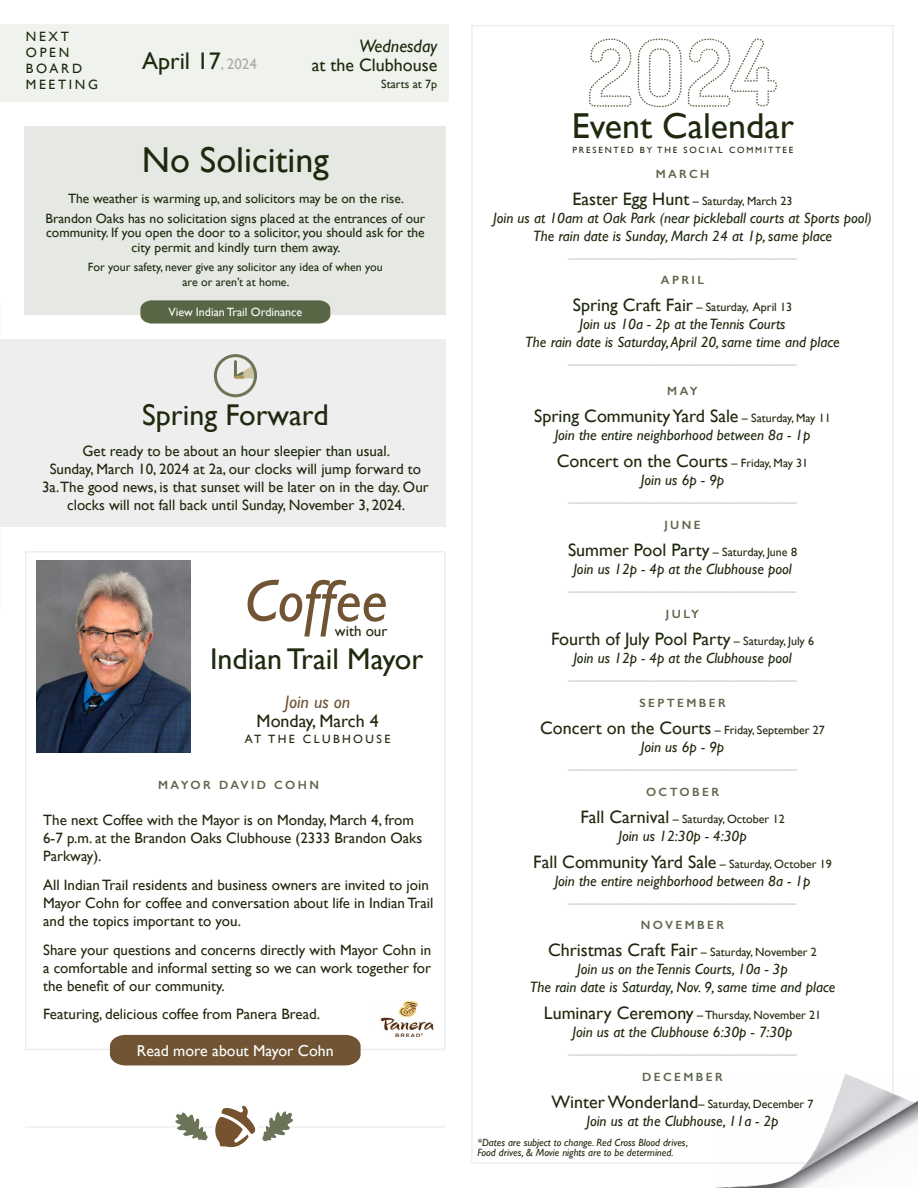
<style>
.page{position:relative;width:918px;height:1188px;background:#fff}
.page>*{position:absolute;margin:0;border:0;box-sizing:border-box;transform-origin:0 0}
.t1{font:36px "Gill Sans";color:#1f290d}
.t2{font:30px "Gill Sans";color:#1f290d}
.t3{font:24px "Gill Sans";color:#1f290d}
.t4{font:18px "Gill Sans";color:#1f290d}
.t5{font:18px "Gill Sans";color:#ccc}
.t6{font:italic 18px "Gill Sans";color:#1f290d}
.t7{font:italic 18px "Gill Sans";color:#705433}
.t8{font:15.9px "Gill Sans";color:#fff}
.t9{font:15px/18px "Gill Sans";color:#1f290d}
.t10{font:italic 15px/18px "Gill Sans";color:#1f290d;text-align:center}
.t11{font:13.5px/19.6px "Gill Sans";color:#1f290d;text-align:center}
.t12{font:13.5px/16.2px "Gill Sans";letter-spacing:.2em;color:#1f290d}
.t13{font:12px/14.2px "Gill Sans";color:#1f290d;text-align:center}
.t14{font:600 12px "Gill Sans";letter-spacing:.2em;color:#5c6649}
.t15{font:12px "Gill Sans";color:#fff}
.t16{font:12px "Gill Sans";letter-spacing:.2em;color:#1f290d}
.t17{font:italic 10.5px/10.5px "Gill Sans";color:#1f290d}
.t18{font:9px "Gill Sans";letter-spacing:.2em;color:#1f290d}
.s1{font-size:15px;color:#aaa}
.s2{font-size:18px}
.s3{font-size:12px}
</style>
<div class="page">
<div style="left:25px;top:551px;width:421px;height:499px;border:2px solid #eee"></div>
<div style="left:0;top:339px;width:446px;height:188px;background:#eee"></div>
<svg style="left:688px;top:38px;width:90px;height:69px"></svg>
<svg style="left:589px;top:38px;width:93px;height:69px"></svg>
<img style="left:714px;top:1075px;width:204px;height:113px">
<div style="left:214px;top:354px;width:43px;height:43px;border:3px solid #6c7555;border-radius:50%"></div>
<hr style="left:234px;top:362px;width:3px;height:15px;background:#6c7555">
<svg style="left:234px;top:365px;width:22px;height:16px"></svg>
<div style="left:0;top:24px;width:448px;height:78px;background:#f0f2ed"></div>
<img style="left:380px;top:1002px;width:54px;height:35px">
<div style="left:25px;top:126px;width:421px;height:189px;background:#e6e8e3"></div>
<svg style="left:140px;top:300px;width:190px;height:24px;background:#616d4e"></svg>
<svg style="left:248px;top:580px;width:138px;height:57px"></svg>
<img style="left:37px;top:561px;width:153px;height:192px">
<div style="left:110px;top:1035px;width:251px;height:30px;background:#705433"></div>
<hr style="left:25px;top:1126px;width:420px;height:2px;background:#eee">
<svg style="left:175px;top:1105px;width:118px;height:43px"></svg>
<p class="t12" style="left:26px;top:28px;width:74px">NEXT<br>OPEN<br>BOARD<br>MEETING</p>
<p class="t6" style="left:359px;top:36px;width:79px">Wednesday</p>
<h3 class="t3" style="left:142px;top:47px;width:116px">April 17<span class="s1">, 2024</span></h3>
<p class="t4" style="left:312px;top:55px;width:127px">at the Clubhouse</p>
<p class="t13" style="left:381px;top:77px;width:58px">Starts at 7p</p>
<h1 class="t1" style="left:142px;top:138px;width:189px">No Soliciting</h1>
<p class="t11" style="left:46px;top:189px;width:381px">The weather is warming up, and solicitors may be on the rise.<br>Brandon Oaks has no solicitation signs placed at the entrances of our</p>
<p class="t11" style="left:46px;top:226px;width:380px;line-height:14.2px">community. If you open the door to a solicitor, you should ask for the city permit and kindly turn them away.</p>
<p class="t13" style="left:88px;top:260px;width:296px">For your safety, never give any solicitor any idea of when you are or aren’t at home.</p>
<p class="t15" style="left:169px;top:305px;width:135px">View Indian Trail Ordinance</p>
<h2 class="t2" style="left:142px;top:397px;width:188px">Spring Forward</h2>
<p class="t9" style="left:42px;top:442px;width:388px;text-align:center">Get ready to be about an hour sleepier than usual.<br>Sunday, March 10, 2024 at 2a, our clocks will jump forward to 3a.The good news, is that sunset will be later on in the day. Our clocks will not fall back until Sunday, November 3, 2024.</p>
<p class="t9" style="left:335px;top:622px;width:54px">with our</p>
<h2 class="t2" style="left:210px;top:641px;width:215px">Indian Trail Mayor</h2>
<p class="t7" style="left:285px;top:692px;width:67px">Join us on</p>
<p class="t4" style="left:257px;top:710px;width:124px">Monday, March 4</p>
<p class="t16" style="left:245px;top:732px;width:147px">AT THE CLUBHOUSE</p>
<p class="t14" style="left:158px;top:778px;width:162px">MAYOR DAVID COHN</p>
<p class="t9" style="left:43px;top:811px;width:381px">The next Coffee with the Mayor is on Monday, March 4, from<br>6-7 p.m. at the Brandon Oaks Clubhouse (2333 Brandon Oaks<br>Parkway).</p>
<p class="t9" style="left:43px;top:875px;width:392px">All Indian Trail residents and business owners are invited to join<br>Mayor Cohn for coffee and conversation about life in Indian Trail and the topics important to you.</p>
<p class="t9" style="left:43px;top:940px;width:390px;text-align:justify">Share your questions and concerns directly with Mayor Cohn in a comfortable and informal setting so we can work together for the benefit of our community.</p>
<p class="t9" style="left:43px;top:1005px;width:278px">Featuring, delicious coffee from Panera Bread.</p>
<p class="t8" style="left:137px;top:1041px;width:198px">Read more about Mayor Cohn</p>
<h1 class="t1" style="left:572px;top:105px;width:224px">Event Calendar</h1>
<p class="t18" style="left:573px;top:145px;width:222px">PRESENTED BY THE SOCIAL COMMITTEE</p>
<p class="t14" style="left:656px;top:166px;width:55px">MARCH</p>
<p class="t13" style="left:573px;top:193px;width:222px"><span class="s2">Easter Egg Hunt</span> – Saturday, March 23</p>
<p class="t10" style="left:493px;top:209px;width:380px">Join us at 10am at Oak Park (near pickleball courts at Sports pool)<br>The rain date is Sunday, March 24 at 1p, same place</p>
<p class="t5" style="left:568px;top:239px;width:230px">_______________________</p>
<p class="t14" style="left:661px;top:273px;width:45px">APRIL</p>
<p class="t13" style="left:573px;top:300px;width:221px"><span class="s2">Spring Craft Fair</span> – Saturday, April 13</p>
<p class="t10" style="left:525px;top:315px;width:316px">Join us 10a - 2p at the Tennis Courts<br>The rain date is Saturday, April 20, same time and place</p>
<p class="t5" style="left:568px;top:346px;width:230px">_______________________</p>
<p class="t14" style="left:667px;top:384px;width:32px">MAY</p>
<p class="t4" style="left:534px;top:406px;width:298px">Spring Community Yard Sale <span class="s3">– Saturday, May 11</span></p>
<p class="t10" style="left:555px;top:426px;width:257px">Join the entire neighborhood between 8a - 1p</p>
<p class="t4" style="left:557px;top:451px;width:253px">Concert on the Courts <span class="s3">– Friday, May 31</span></p>
<p class="t10" style="left:641px;top:471px;width:85px">Join us 6p - 9p</p>
<p class="t5" style="left:568px;top:484px;width:230px">_______________________</p>
<p class="t14" style="left:664px;top:518px;width:38px">JUNE</p>
<p class="t4" style="left:568px;top:540px;width:231px">Summer Pool Party <span class="s3">– Saturday, June 8</span></p>
<p class="t10" style="left:573px;top:560px;width:220px">Join us 12p - 4p at the Clubhouse pool</p>
<p class="t5" style="left:568px;top:573px;width:230px">_______________________</p>
<p class="t14" style="left:666px;top:607px;width:35px">JULY</p>
<p class="t4" style="left:551px;top:628px;width:265px">Fourth of July Pool Party <span class="s3">– Saturday, July 6</span></p>
<p class="t10" style="left:573px;top:649px;width:220px">Join us 12p - 4p at the Clubhouse pool</p>
<p class="t5" style="left:568px;top:661px;width:230px">_______________________</p>
<p class="t14" style="left:639px;top:695px;width:88px">SEPTEMBER</p>
<p class="t13" style="left:540px;top:723px;width:286px"><span class="s2">Concert on the Courts</span> – Friday, September 27</p>
<p class="t10" style="left:641px;top:738px;width:85px">Join us 6p - 9p</p>
<p class="t5" style="left:568px;top:750px;width:230px">_______________________</p>
<p class="t14" style="left:646px;top:784px;width:75px">OCTOBER</p>
<p class="t13" style="left:580px;top:811px;width:206px"><span class="s2">Fall Carnival</span> – Saturday, October 12</p>
<p class="t10" style="left:618px;top:827px;width:130px">Join us 12:30p - 4:30p</p>
<p class="t4" style="left:533px;top:851px;width:300px">Fall Community Yard Sale <span class="s3">– Saturday, October 19</span></p>
<p class="t10" style="left:555px;top:872px;width:257px">Join the entire neighborhood between 8a - 1p</p>
<p class="t5" style="left:568px;top:884px;width:230px">_______________________</p>
<p class="t14" style="left:641px;top:918px;width:85px">NOVEMBER</p>
<p class="t13" style="left:548px;top:945px;width:270px"><span class="s2">Christmas Craft Fair</span> – Saturday, November 2</p>
<p class="t10" style="left:530px;top:960px;width:307px">Join us on the Tennis Courts, 10a - 3p<br>The rain date is Saturday, Nov. 9, same time and place</p>
<p class="t13" style="left:544px;top:1008px;width:279px"><span class="s2">Luminary Ceremony</span> – Thursday, November 21</p>
<p class="t10" style="left:573px;top:1023px;width:221px">Join us at the Clubhouse 6:30p - 7:30p</p>
<p class="t5" style="left:568px;top:1036px;width:230px">_______________________</p>
<p class="t14" style="left:642px;top:1070px;width:82px">DECEMBER</p>
<p class="t13" style="left:551px;top:1097px;width:264px"><span class="s2">Winter Wonderland</span>– Saturday, December 7</p>
<p class="t10" style="left:586px;top:1112px;width:194px">Join us at the Clubhouse, 11a - 2p</p>
<p class="t17" style="left:477px;top:1137px;width:212px">*Dates are subject to change. Red Cross Blood drives,<br>Food drives, &amp; Movie nights are to be determined.</p>
</div>
